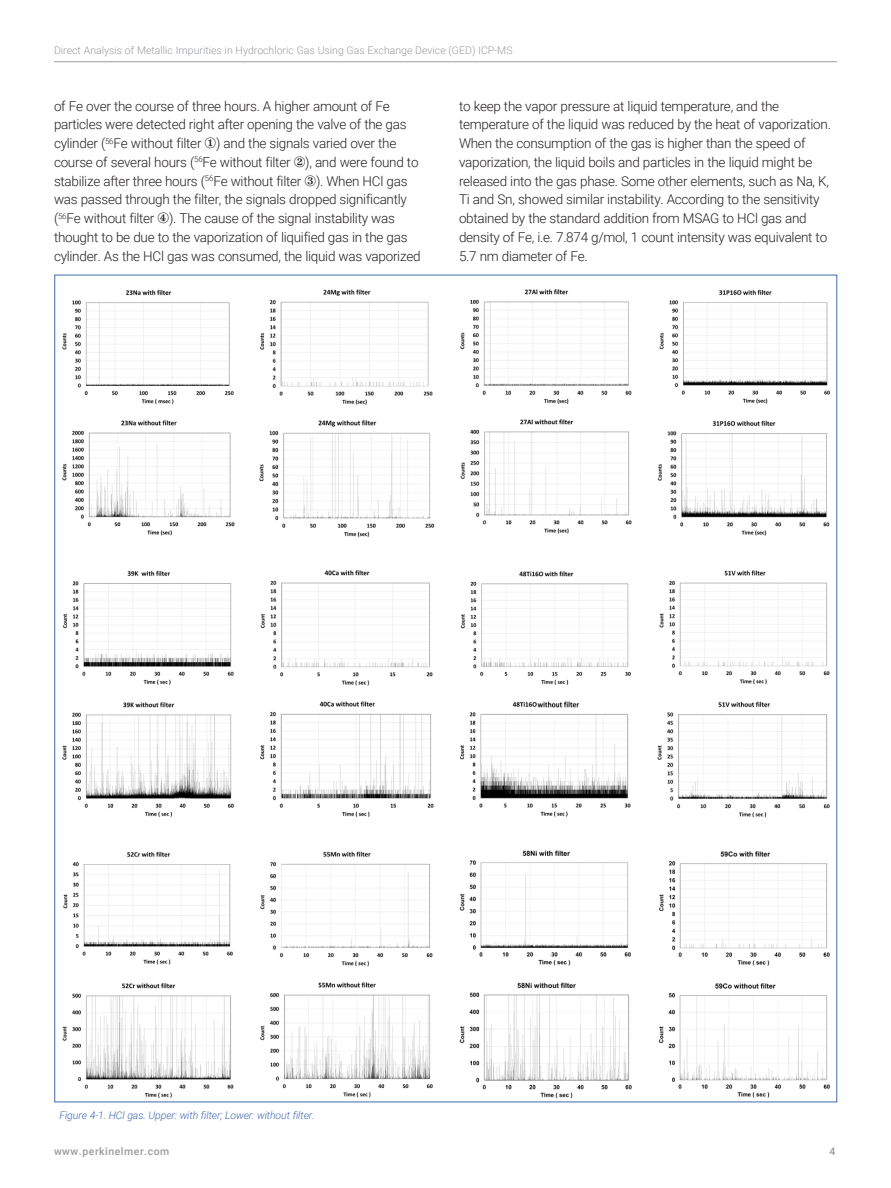
<style>
.page{position:relative;width:891px;height:1188px;background:#fff}
.page>*{position:absolute;margin:0;border:0;box-sizing:border-box;transform-origin:0 0}
.t1{font:300 13.5px/18.8px "Roboto";letter-spacing:-.02em;color:#231f20}
.t2{font:300 10.5px "Roboto";color:#999b9e}
.t3{font:italic 300 10.5px "Roboto";letter-spacing:-.01em;color:#406ab4}
.t4{font:500 10.5px "Roboto";letter-spacing:.05em;color:#999b9e}
</style>
<div class="page">
<hr style="left:54px;top:61px;width:783px;height:1px;background:#999b9e">
<img style="left:63px;top:289px;width:171px;height:116px">
<img style="left:63px;top:570px;width:171px;height:115px">
<img style="left:63px;top:851px;width:170px;height:114px">
<img style="left:62px;top:420px;width:173px;height:116px">
<img style="left:62px;top:702px;width:172px;height:115px">
<img style="left:62px;top:983px;width:172px;height:115px">
<img style="left:260px;top:289px;width:173px;height:116px">
<img style="left:260px;top:570px;width:173px;height:116px">
<img style="left:260px;top:851px;width:173px;height:116px">
<img style="left:260px;top:420px;width:175px;height:117px">
<img style="left:260px;top:701px;width:174px;height:116px">
<img style="left:260px;top:982px;width:173px;height:116px">
<img style="left:460px;top:289px;width:172px;height:115px">
<img style="left:460px;top:571px;width:171px;height:114px">
<img style="left:459px;top:850px;width:172px;height:116px">
<img style="left:460px;top:419px;width:172px;height:115px">
<img style="left:460px;top:701px;width:171px;height:116px">
<img style="left:459px;top:982px;width:173px;height:117px">
<img style="left:659px;top:289px;width:171px;height:115px">
<img style="left:659px;top:570px;width:171px;height:115px">
<img style="left:659px;top:851px;width:171px;height:115px">
<img style="left:658px;top:420px;width:172px;height:116px">
<img style="left:658px;top:701px;width:172px;height:117px">
<img style="left:658px;top:983px;width:172px;height:115px">
<img style="left:538px;top:702px;width:42px;height:6px">
<p class="t2" style="left:54px;top:43px;width:460px">Direct Analysis of Metallic Impurities in Hydrochloric Gas Using Gas Exchange Device (GED) ICP-MS</p>
<p class="t1" style="left:54px;top:96px;width:368px">of Fe over the course of three hours. A higher amount of Fe particles were detected right after opening the valve of the gas cylinder (<sup>56</sup>Fe without filter ①) and the signals varied over the course of several hours (<sup>56</sup>Fe without filter ②), and were found to stabilize after three hours (<sup>56</sup>Fe without filter ③). When HCl gas was passed through the filter, the signals dropped significantly (<sup>56</sup>Fe without filter ④). The cause of the signal instability was thought to be due to the vaporization of liquified gas in the gas cylinder. As the HCl gas was consumed, the liquid was vaporized</p>
<p class="t1" style="left:459px;top:96px;width:373px">to keep the vapor pressure at liquid temperature, and the temperature of the liquid was reduced by the heat of vaporization.<br>When the consumption of the gas is higher than the speed of vaporization, the liquid boils and particles in the liquid might be released into the gas phase. Some other elements, such as Na, K, Ti and Sn, showed similar instability. According to the sensitivity obtained by the standard addition from MSAG to HCl gas and density of Fe, i.e. 7.874 g/mol, 1 count intensity was equivalent to 5.7 nm diameter of Fe.</p>
<p class="t3" style="left:59px;top:1108px;width:257px">Figure 4-1. HCl gas. Upper: with filter; Lower: without filter.</p>
<p class="t4" style="left:54px;top:1144px;width:117px">www.perkinelmer.com</p>
<p class="t4" style="left:829px;top:1144px;width:7px">4</p>
</div>
